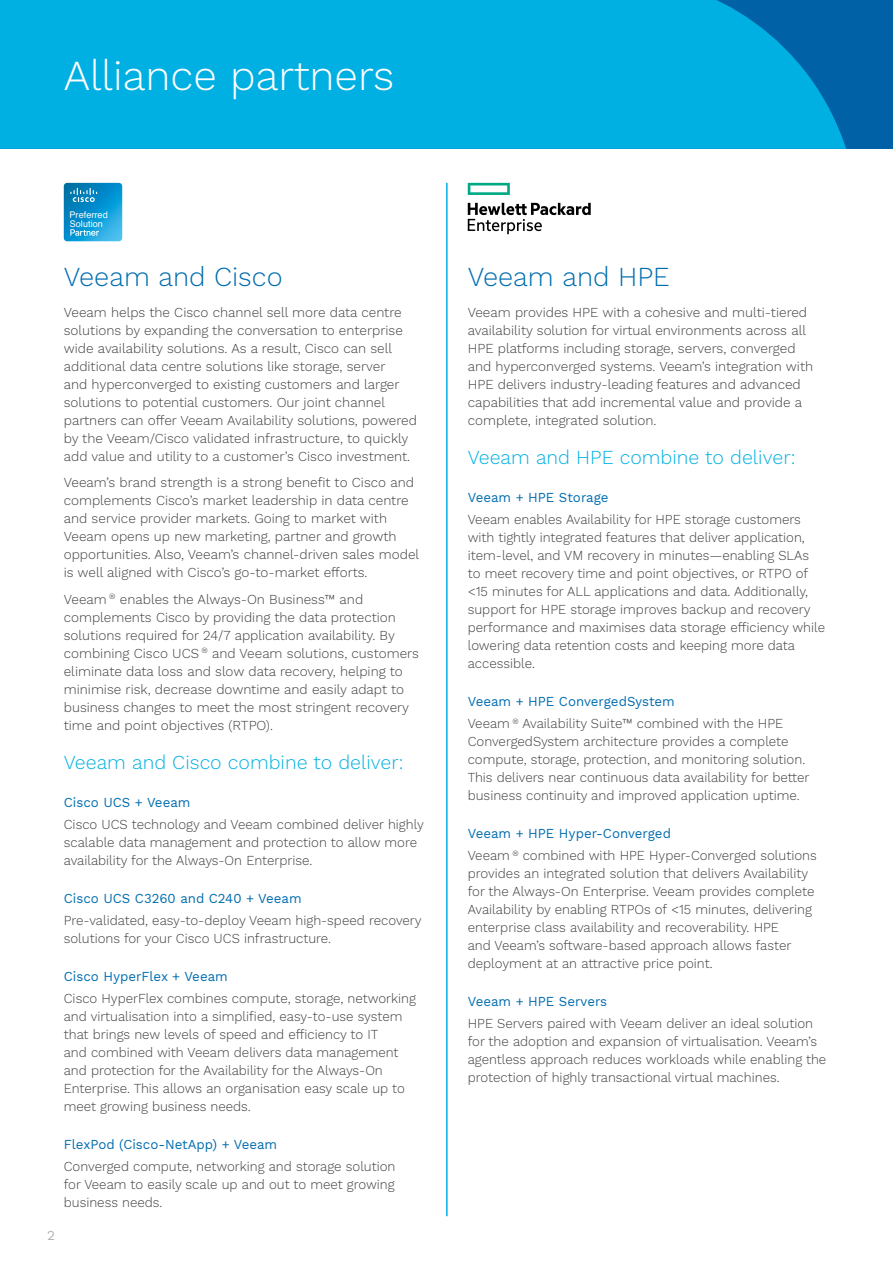
<style>
.page{position:relative;width:893px;height:1263px;background:#fff}
.page>*{position:absolute;margin:0;border:0;box-sizing:border-box;transform-origin:0 0}
.t1{font:300 42px "Work Sans";color:#fff}
.t2{font:300 27px "Work Sans";color:#006db0}
.t3{font:300 19.5px "Work Sans";color:#00b0e3}
.t4{font:300 13.5px/18px "Work Sans";color:#3c3c3b}
.t5{font:13.5px "Work Sans";color:#b3b2b2}
.t6{font:9.15px/9.1px "Helvetica";color:#fff}
.s1{font-weight:400;color:#006db0}
</style>
<div class="page">
<div style="left:0;top:0;width:893px;height:149px;background:#0061a7"></div>
<div style="left:0;top:0;width:846px;height:149px;background:#00b0e3"></div>
<hr style="left:446px;top:183px;width:2px;height:1033px;background:#00b0e3">
<hr style="left:64px;top:108px;width:765px;height:1px;background:#00b0e3">
<svg style="left:468px;top:183px;width:42px;height:12px"></svg>
<svg style="left:468px;top:203px;width:123px;height:31px"></svg>
<svg style="left:64px;top:183px;width:58px;height:58px;background:#1798d1"></svg>
<p class="t1" style="left:64px;top:51px;width:332px">Alliance partners</p>
<p class="t6" style="left:69px;top:210px;width:40px">Preferred<br>Solution</p>
<p class="t5" style="left:47px;top:1227px;width:9px">2</p>
<p class="t2" style="left:64px;top:261px;width:220px">Veeam and Cisco</p>
<p class="t4" style="left:64px;top:304px;width:355px">Veeam helps the Cisco channel sell more data centre solutions by expanding the conversation to enterprise wide availability solutions. As a result, Cisco can sell additional data centre solutions like storage, server<br>and hyperconverged to existing customers and larger solutions to potential customers. Our joint channel partners can offer Veeam Availability solutions, powered by the Veeam/Cisco validated infrastructure, to quickly add value and utility to a customer’s Cisco investment.</p>
<p class="t4" style="left:64px;top:474px;width:357px">Veeam’s brand strength is a strong benefit to Cisco and complements Cisco’s market leadership in data centre and service provider markets. Going to market with Veeam opens up new marketing, partner and growth opportunities. Also, Veeam’s channel-driven sales model is well aligned with Cisco’s go-to-market efforts.</p>
<p class="t4" style="left:64px;top:591px;width:357px">Veeam <sup>®</sup> enables the Always-On Business™ and complements Cisco by providing the data protection solutions required for 24/7 application availability. By combining Cisco UCS <sup>®</sup> and Veeam solutions, customers eliminate data loss and slow data recovery, helping to minimise risk, decrease downtime and easily adapt to business changes to meet the most stringent recovery time and point objectives (RTPO).</p>
<p class="t3" style="left:64px;top:751px;width:341px">Veeam and Cisco combine to deliver:</p>
<p class="t4" style="left:64px;top:792px;width:361px;line-height:22.2px"><span class="s1">Cisco UCS + Veeam<br></span>Cisco UCS technology and Veeam combined deliver highly</p>
<p class="t4" style="left:64px;top:834px;width:355px">scalable data management and protection to allow more availability for the Always-On Enterprise.</p>
<p class="t4" style="left:64px;top:888px;width:359px;line-height:22.2px"><span class="s1">Cisco UCS C3260 and C240 + Veeam<br></span>Pre-validated, easy-to-deploy Veeam high-speed recovery</p>
<p class="t4" style="left:64px;top:930px;width:269px">solutions for your Cisco UCS infrastructure.</p>
<p class="t4" style="left:64px;top:966px;width:354px;line-height:22.2px"><span class="s1">Cisco HyperFlex + Veeam<br></span>Cisco HyperFlex combines compute, storage, networking</p>
<p class="t4" style="left:64px;top:1008px;width:343px">and virtualisation into a simplified, easy-to-use system that brings new levels of speed and efficiency to IT and combined with Veeam delivers data management and protection for the Availability for the Always-On Enterprise. This allows an organisation easy scale up to meet growing business needs.</p>
<p class="t4" style="left:64px;top:1134px;width:333px;line-height:22.2px"><span class="s1">FlexPod (Cisco-NetApp) + Veeam<br></span>Converged compute, networking and storage solution</p>
<p class="t4" style="left:64px;top:1176px;width:332px">for Veeam to easily scale up and out to meet growing business needs.</p>
<p class="t2" style="left:468px;top:261px;width:203px">Veeam and HPE</p>
<p class="t4" style="left:468px;top:304px;width:347px">Veeam provides HPE with a cohesive and multi-tiered availability solution for virtual environments across all HPE platforms including storage, servers, converged and hyperconverged systems. Veeam’s integration with HPE delivers industry-leading features and advanced capabilities that add incremental value and provide a complete, integrated solution.</p>
<p class="t3" style="left:468px;top:446px;width:329px">Veeam and HPE combine to deliver:</p>
<p class="t4" style="left:468px;top:487px;width:335px;line-height:22.2px"><span class="s1">Veeam + HPE Storage<br></span>Veeam enables Availability for HPE storage customers</p>
<p class="t4" style="left:468px;top:529px;width:359px">with tightly integrated features that deliver application, item-level, and VM recovery in minutes—enabling SLAs to meet recovery time and point objectives, or RTPO of &lt;15 minutes for ALL applications and data. Additionally, support for HPE storage improves backup and recovery performance and maximises data storage efficiency while lowering data retention costs and keeping more data accessible.</p>
<p class="t4" style="left:468px;top:691px;width:317px;line-height:22.4px"><span class="s1">Veeam + HPE ConvergedSystem<br></span>Veeam <sup>®</sup> Availability Suite™ combined with the HPE</p>
<p class="t4" style="left:468px;top:733px;width:343px">ConvergedSystem architecture provides a complete compute, storage, protection, and monitoring solution.<br>This delivers near continuous data availability for better business continuity and improved application uptime.</p>
<p class="t4" style="left:468px;top:823px;width:350px;line-height:22.2px"><span class="s1">Veeam + HPE Hyper-Converged<br></span>Veeam <sup>®</sup> combined with HPE Hyper-Converged solutions</p>
<p class="t4" style="left:468px;top:865px;width:348px">provides an integrated solution that delivers Availability for the Always-On Enterprise. Veeam provides complete Availability by enabling RTPOs of &lt;15 minutes, delivering enterprise class availability and recoverability. HPE<br>and Veeam’s software-based approach allows faster deployment at an attractive price point.</p>
<p class="t4" style="left:468px;top:991px;width:347px;line-height:22.2px"><span class="s1">Veeam + HPE Servers<br></span>HPE Servers paired with Veeam deliver an ideal solution</p>
<p class="t4" style="left:468px;top:1033px;width:360px">for the adoption and expansion of virtualisation. Veeam’s agentless approach reduces workloads while enabling the protection of highly transactional virtual machines.</p>
</div>
